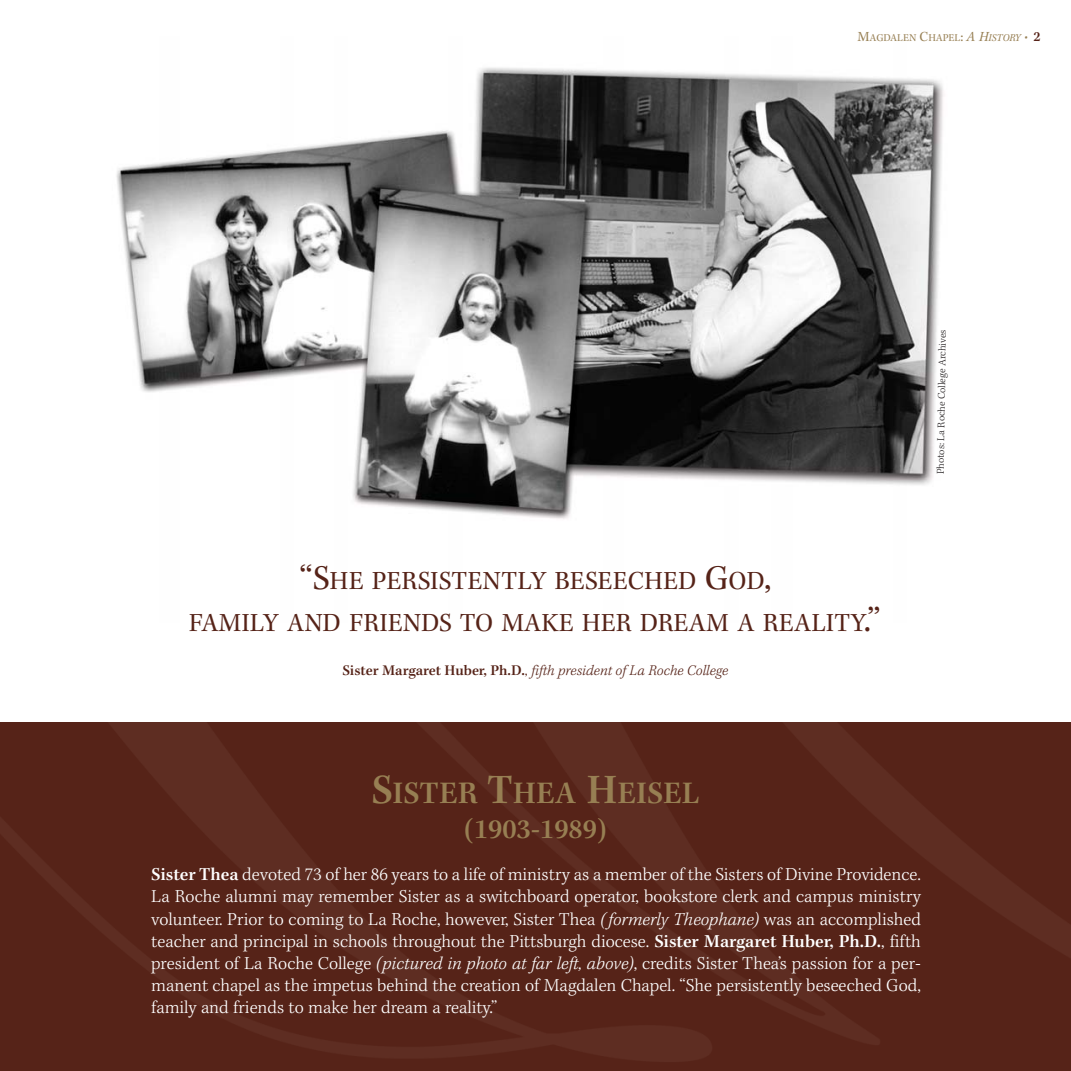
<style>
.page{position:relative;width:1071px;height:1071px;background:#fff}
.page>*{position:absolute;margin:0;border:0;box-sizing:border-box;transform-origin:0 0}
.t1{font:31.5px "Kepl MM 147 160 120 131 116 125 95 102";color:#977f53}
.t2{font:28px "Kepl MM 147 160 120 131 116 125 95 102";color:#977f53}
.t3{font:26.25px/42px "Kepl MM 240 67 196 55 188 53 154 43";color:#562318;text-align:center}
.t4{font:18.38px/22.1px "Kepl MM 307 0 251 0 242 0 198 0";color:#fff;text-align:justify}
.t5{font:14.88px "Kepl MM It 307 0 251 0 242 0 198 0";color:#562318}
.t6{font:10.5px "Kepl MM 307 0 251 0 242 0 198 0";color:#231f20}
.t7{font:10.5px "Kepl MM 240 67 196 55 188 53 154 43";letter-spacing:-.005em;color:#977f53}
.s1{font-size:14px}
.s2{font-family:"Kepl MM It 240 67 196 55 188 53 154 43";font-size:14px}
.s3{font-family:"Kepl MM It 240 67 196 55 188 53 154 43"}
.s4{font-family:"Kepl MM 147 160 120 131 116 125 95 102";font-size:14px;color:#562318}
.s5{font-size:35px}
.s6{font-family:"Kepl MM 147 160 120 131 116 125 95 102"}
.s7{font-family:"Kepl MM 307 0 251 0 242 0 198 0"}
.s8{font-size:42px}
.s9{font-family:"Kepl MM It 307 0 251 0 242 0 198 0"}
</style>
<div class="page">
<img style="left:0;top:722px;width:1071px;height:349px">
<img style="left:116px;top:67px;width:828px;height:452px">
<p class="t7" style="left:858px;top:34px;width:185px"><span class="s1">M</span>AGDALEN <span class="s1">C</span>HAPEL<span class="s1">:</span> <span class="s2">A H</span><span class="s3">ISTORY</span> <span class="s2">•</span> <span class="s4">2</span></p>
<p class="t3" style="left:189px;top:562px;width:693px"><span class="s5">“S</span>HE PERSISTENTLY BESEECHED <span class="s5">G</span>OD<span class="s5">,<br></span>FAMILY AND FRIENDS TO MAKE HER DREAM A REALITY<span class="s5">.”</span></p>
<p class="t5" style="left:342px;top:665px;width:387px"><span class="s6">Sister Margaret Huber, Ph.D.</span><span class="s7">,</span> fifth president of La Roche College</p>
<p class="t6" style="left:936px;top:474px;width:146px;rotate:-89deg">Photos: La Roche College Archives</p>
<p class="t1" style="left:371px;top:781px;width:330px"><span class="s8">S</span>ISTER <span class="s8">T</span>HEA <span class="s8">H</span>EISEL</p>
<p class="t2" style="left:464px;top:818px;width:144px">(1903-1989)</p>
<p class="t4" style="left:151px;top:865px;width:771px"><span class="s6">Sister Thea</span> devoted 73 of her 86 years to a life of ministry as a member of the Sisters of Divine Providence.<br>La Roche alumni may remember Sister as a switchboard operator, bookstore clerk and campus ministry volunteer. Prior to coming to La Roche, however, Sister Thea <span class="s9">( formerly Theophane)</span> was an accomplished teacher and principal in schools throughout the Pittsburgh diocese. <span class="s6">Sister Margaret Huber, Ph.D.</span>, fifth president of La Roche College <span class="s9">(pictured in photo at far left, above)</span>, credits Sister Thea’s passion for a per&shy;manent chapel as the impetus behind the creation of Magdalen Chapel. “She persistently beseeched God, family and friends to make her dream a reality.”</p>
</div>
